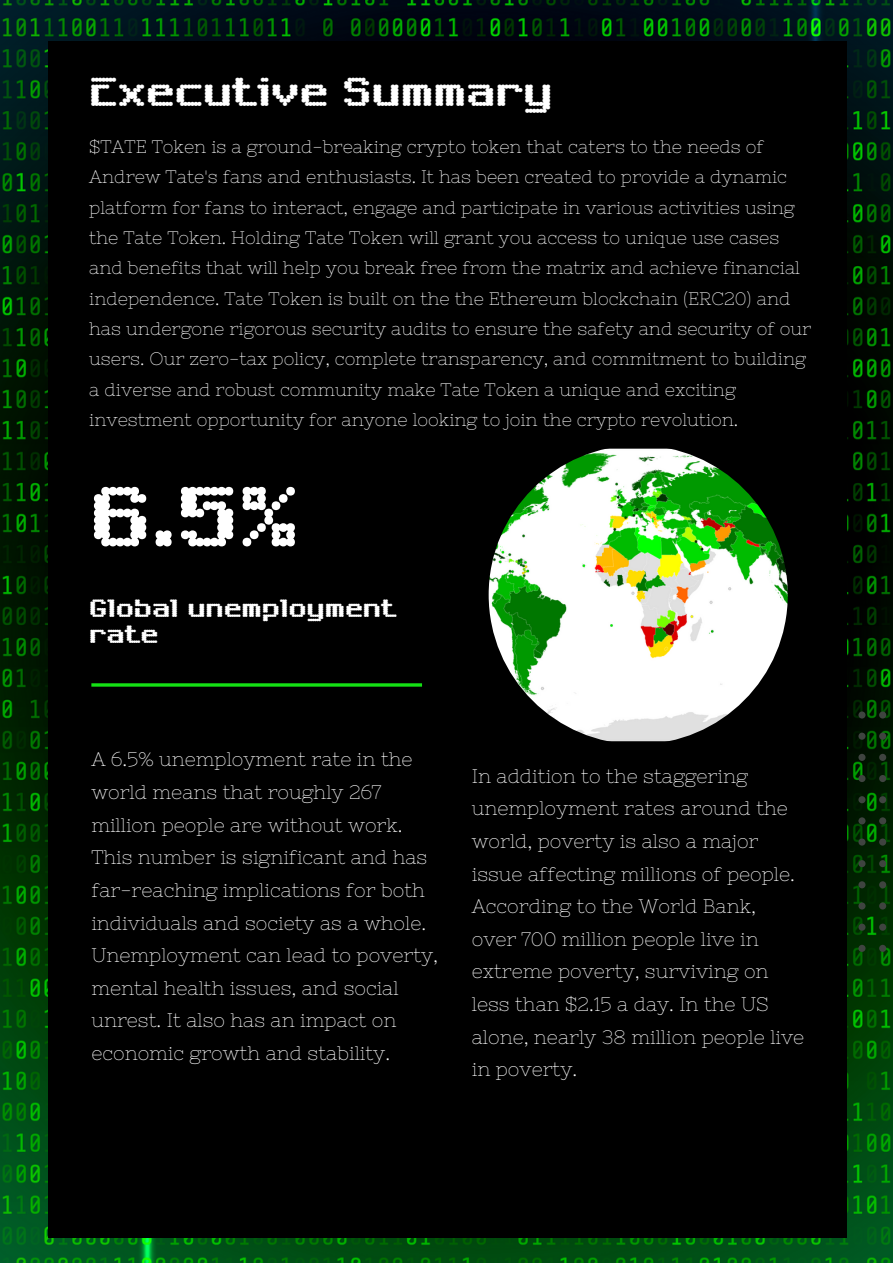
<style>
.page{position:relative;width:893px;height:1264px;background:#fff}
.page>*{position:absolute;margin:0;border:0;box-sizing:border-box;transform-origin:0 0}
.t1{font:91.35px "Six Eight Zero Nine Chargen";color:#fff}
.t2{font:43.5px "Six Eight Zero Nine Chargen";color:#fff}
.t3{font:27px/25.8px "Six Eight Zero Nine Chargen";color:#fff}
.t4{font:19.5px/32.5px "Nixie One";color:#fff}
.t5{font:18px/30.3px "Nixie One";color:#fff}
</style>
<div class="page">
<img style="left:0;top:0;width:892px;height:1262px">
<svg style="left:846px;top:711px;width:46px;height:240px"></svg>
<div style="left:49px;top:41px;width:797px;height:1196px;background:#000"></div>
<img style="left:488px;top:445px;width:299px;height:299px;border-radius:50%">
<hr style="left:91px;top:683px;width:331px;height:3px;background:#14e114">
<h2 class="t2" style="left:89px;top:68px;width:465px">Executive Summary</h2>
<p class="t5" style="left:89px;top:131px;width:723px">$TATE Token is a ground-breaking crypto token that caters to the needs of Andrew Tate's fans and enthusiasts. It has been created to provide a dynamic platform for fans to interact, engage and participate in various activities using the Tate Token. Holding Tate Token will grant you access to unique use cases and benefits that will help you break free from the matrix and achieve financial independence. Tate Token is built on the the Ethereum blockchain (ERC20) and has undergone rigorous security audits to ensure the safety and security of our users. Our zero-tax policy, complete transparency, and commitment to building a diverse and robust community make Tate Token a unique and exciting investment opportunity for anyone looking to join the crypto revolution.</p>
<h1 class="t1" style="left:89px;top:465px;width:212px">6.5%</h1>
<h3 class="t3" style="left:89px;top:596px;width:309px">Global unemployment rate</h3>
<p class="t4" style="left:91px;top:743px;width:348px">A 6.5% unemployment rate in the world means that roughly 267 million people are without work.<br>This number is significant and has far-reaching implications for both individuals and society as a whole.<br>Unemployment can lead to poverty, mental health issues, and social unrest. It also has an impact on economic growth and stability.</p>
<p class="t4" style="left:472px;top:759px;width:334px">In addition to the staggering unemployment rates around the world, poverty is also a major issue affecting millions of people.<br>According to the World Bank, over 700 million people live in extreme poverty, surviving on less than $2.15 a day. In the US alone, nearly 38 million people live in poverty.</p>
</div>
